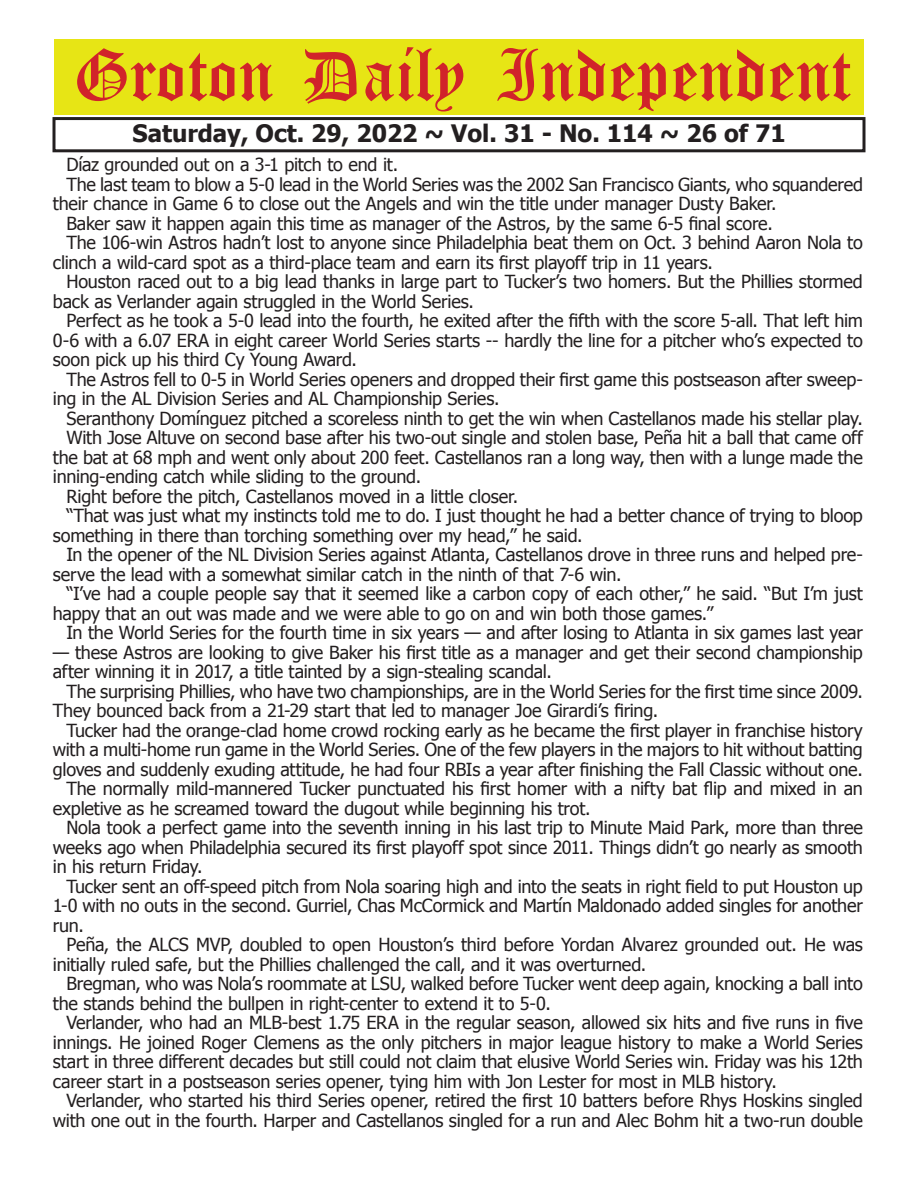
<style>
.page{position:relative;width:918px;height:1188px;background:#fff}
.page>*{position:absolute;margin:0;border:0;box-sizing:border-box;transform-origin:0 0}
.t1{font:54px "Old English Five";color:#d1232a}
.t2{font:700 24px "Tahoma";color:#231f20}
.t3{font:18px/19.5px "Tahoma";letter-spacing:-.01em;color:#231f20}
</style>
<div class="page">
<div style="left:52px;top:117px;width:814px;height:35px;border:3px solid #231f20"></div>
<div style="left:54px;top:40px;width:810px;height:75px;background:#e7e515"></div>
<h1 class="t1" style="left:73px;top:50px;width:779px">Groton Daily Independent</h1>
<h2 class="t2" style="left:132px;top:116px;width:655px">Saturday, Oct. 29, 2022 ~ Vol. 31 - No. 114 ~ 26 of 71</h2>
<p class="t3" style="left:66px;top:154px;width:333px">Díaz grounded out on a 3-1 pitch to end it.</p>
<p class="t3" style="left:66px;top:174px;width:798px">The last team to blow a 5-0 lead in the World Series was the 2002 San Francisco Giants, who squandered</p>
<p class="t3" style="left:53px;top:193px;width:725px">their chance in Game 6 to close out the Angels and win the title under manager Dusty Baker.</p>
<p class="t3" style="left:66px;top:213px;width:708px">Baker saw it happen again this time as manager of the Astros, by the same 6-5 final score.</p>
<p class="t3" style="left:66px;top:232px;width:798px">The 106-win Astros hadn’t lost to anyone since Philadelphia beat them on Oct. 3 behind Aaron Nola to</p>
<p class="t3" style="left:53px;top:252px;width:662px">clinch a wild-card spot as a third-place team and earn its first playoff trip in 11 years.</p>
<p class="t3" style="left:66px;top:271px;width:798px">Houston raced out to a big lead thanks in large part to Tucker’s two homers. But the Phillies stormed</p>
<p class="t3" style="left:53px;top:291px;width:423px">back as Verlander again struggled in the World Series.</p>
<p class="t3" style="left:66px;top:310px;width:798px">Perfect as he took a 5-0 lead into the fourth, he exited after the fifth with the score 5-all. That left him</p>
<p class="t3" style="left:53px;top:330px;width:812px">0-6 with a 6.07 ERA in eight career World Series starts -- hardly the line for a pitcher who’s expected to</p>
<p class="t3" style="left:53px;top:349px;width:306px">soon pick up his third Cy Young Award.</p>
<p class="t3" style="left:66px;top:369px;width:798px">The Astros fell to 0-5 in World Series openers and dropped their first game this postseason after sweep-</p>
<p class="t3" style="left:53px;top:388px;width:448px">ing in the AL Division Series and AL Championship Series.</p>
<p class="t3" style="left:66px;top:408px;width:798px">Seranthony Domínguez pitched a scoreless ninth to get the win when Castellanos made his stellar play.</p>
<p class="t3" style="left:66px;top:427px;width:798px">With Jose Altuve on second base after his two-out single and stolen base, Peña hit a ball that came off</p>
<p class="t3" style="left:53px;top:447px;width:812px">the bat at 68 mph and went only about 200 feet. Castellanos ran a long way, then with a lunge made the</p>
<p class="t3" style="left:53px;top:466px;width:370px">inning-ending catch while sliding to the ground.</p>
<p class="t3" style="left:66px;top:486px;width:453px">Right before the pitch, Castellanos moved in a little closer.</p>
<p class="t3" style="left:66px;top:505px;width:798px">“That was just what my instincts told me to do. I just thought he had a better chance of trying to bloop</p>
<p class="t3" style="left:53px;top:525px;width:531px">something in there than torching something over my head,” he said.</p>
<p class="t3" style="left:66px;top:544px;width:798px">In the opener of the NL Division Series against Atlanta, Castellanos drove in three runs and helped pre-</p>
<p class="t3" style="left:53px;top:564px;width:570px">serve the lead with a somewhat similar catch in the ninth of that 7-6 win.</p>
<p class="t3" style="left:66px;top:583px;width:798px">“I’ve had a couple people say that it seemed like a carbon copy of each other,” he said. “But I’m just</p>
<p class="t3" style="left:53px;top:603px;width:662px">happy that an out was made and we were able to go on and win both those games.”</p>
<p class="t3" style="left:66px;top:622px;width:798px">In the World Series for the fourth time in six years — and after losing to Atlanta in six games last year</p>
<p class="t3" style="left:53px;top:642px;width:811px">— these Astros are looking to give Baker his first title as a manager and get their second championship after winning it in 2017, a title tainted by a sign-stealing scandal.</p>
<p class="t3" style="left:53px;top:681px;width:812px;text-indent:14px">The surprising Phillies, who have two championships, are in the World Series for the first time since 2009.<br>They bounced back from a 21-29 start that led to manager Joe Girardi’s firing.</p>
<p class="t3" style="left:66px;top:720px;width:798px">Tucker had the orange-clad home crowd rocking early as he became the first player in franchise history</p>
<p class="t3" style="left:53px;top:739px;width:811px">with a multi-home run game in the World Series. One of the few players in the majors to hit without batting</p>
<p class="t3" style="left:53px;top:759px;width:811px">gloves and suddenly exuding attitude, he had four RBIs a year after finishing the Fall Classic without one.</p>
<p class="t3" style="left:66px;top:778px;width:798px">The normally mild-mannered Tucker punctuated his first homer with a nifty bat flip and mixed in an</p>
<p class="t3" style="left:53px;top:798px;width:539px">expletive as he screamed toward the dugout while beginning his trot.</p>
<p class="t3" style="left:66px;top:817px;width:798px">Nola took a perfect game into the seventh inning in his last trip to Minute Maid Park, more than three</p>
<p class="t3" style="left:53px;top:837px;width:811px">weeks ago when Philadelphia secured its first playoff spot since 2011. Things didn’t go nearly as smooth</p>
<p class="t3" style="left:53px;top:856px;width:151px">in his return Friday.</p>
<p class="t3" style="left:66px;top:876px;width:798px">Tucker sent an off-speed pitch from Nola soaring high and into the seats in right field to put Houston up</p>
<p class="t3" style="left:53px;top:895px;width:811px">1-0 with no outs in the second. Gurriel, Chas McCormick and Martín Maldonado added singles for another</p>
<p class="t3" style="left:53px;top:915px;width:32px">run.</p>
<p class="t3" style="left:66px;top:934px;width:798px">Peña, the ALCS MVP, doubled to open Houston’s third before Yordan Alvarez grounded out. He was</p>
<p class="t3" style="left:53px;top:954px;width:595px">initially ruled safe, but the Phillies challenged the call, and it was overturned.</p>
<p class="t3" style="left:66px;top:973px;width:798px">Bregman, who was Nola’s roommate at LSU, walked before Tucker went deep again, knocking a ball into</p>
<p class="t3" style="left:53px;top:993px;width:499px">the stands behind the bullpen in right-center to extend it to 5-0.</p>
<p class="t3" style="left:66px;top:1012px;width:798px">Verlander, who had an MLB-best 1.75 ERA in the regular season, allowed six hits and five runs in five</p>
<p class="t3" style="left:53px;top:1032px;width:811px">innings. He joined Roger Clemens as the only pitchers in major league history to make a World Series</p>
<p class="t3" style="left:53px;top:1051px;width:811px">start in three different decades but still could not claim that elusive World Series win. Friday was his 12th</p>
<p class="t3" style="left:53px;top:1071px;width:725px">career start in a postseason series opener, tying him with Jon Lester for most in MLB history.</p>
<p class="t3" style="left:66px;top:1090px;width:798px">Verlander, who started his third Series opener, retired the first 10 batters before Rhys Hoskins singled</p>
<p class="t3" style="left:53px;top:1110px;width:811px">with one out in the fourth. Harper and Castellanos singled for a run and Alec Bohm hit a two-run double</p>
</div>
